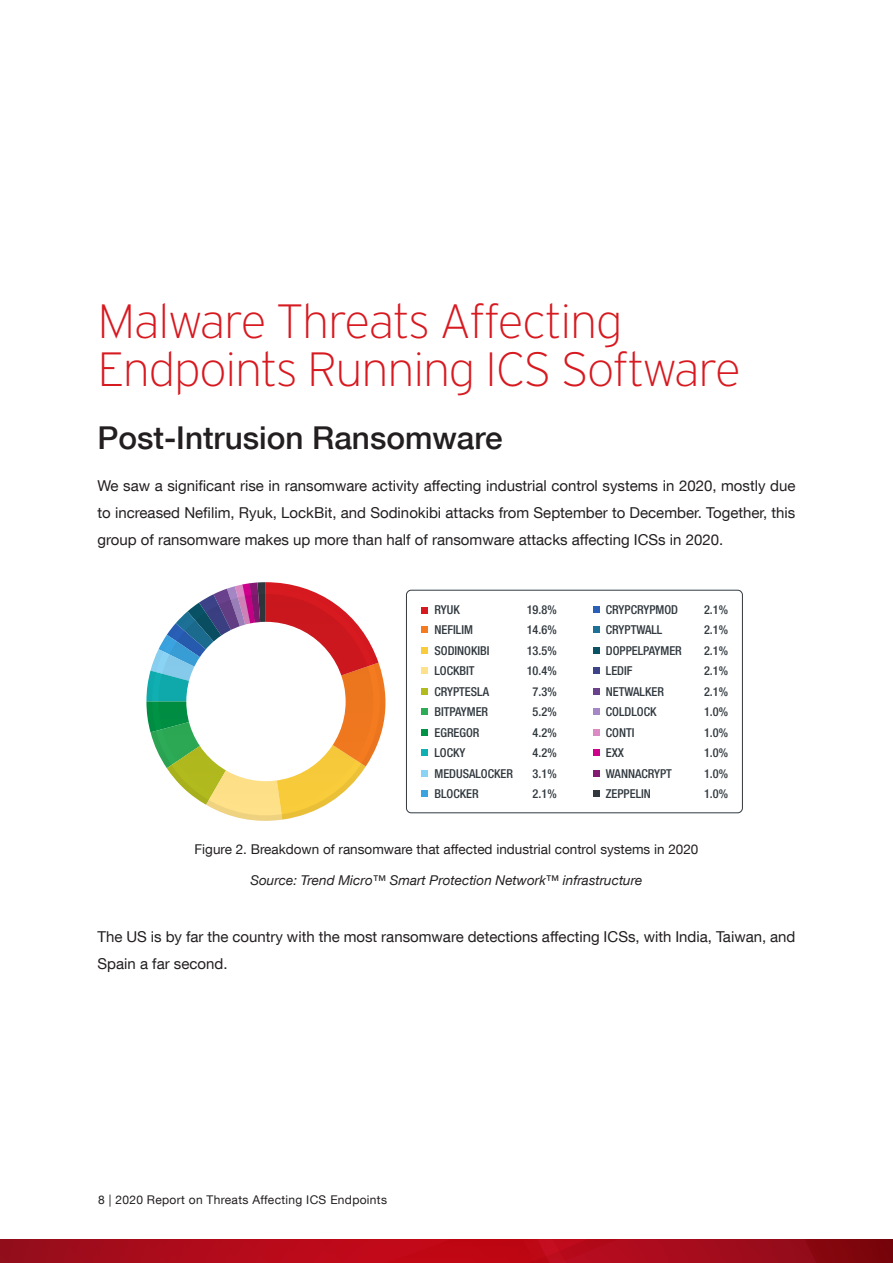
<style>
.page{position:relative;width:893px;height:1263px;background:#fff}
.page>*{position:absolute;margin:0;border:0;box-sizing:border-box;transform-origin:0 0}
.t1{font:200 48px/48px "Interstate";letter-spacing:-.025em;color:#d71920}
.t2{font:500 31.5px "Helvetica Neue LT Com";color:#231f20}
.t3{font:15px/27px "Helvetica Neue LT Com";color:#231f20;text-align:justify}
.t4{font:13.5px "Helvetica Neue LT Com";color:#231f20}
.t5{font:italic 13.5px "Helvetica Neue LT Com";color:#231f20}
.t6{font:500 condensed 12.3px/20.5px "Helvetica Neue LT Com";color:#31393f}
.t7{font:12px "Helvetica Neue LT Com";letter-spacing:.025em;color:#231f20}
</style>
<div class="page">
<svg style="left:0;top:1239px;width:893px;height:24px;background:#aa0a18"></svg>
<svg style="left:146px;top:582px;width:239px;height:239px"></svg>
<svg style="left:158px;top:594px;width:215px;height:215px;background:#a78253"></svg>
<div style="left:186px;top:622px;width:160px;height:159px;background:#fff;border-radius:50%"></div>
<div style="left:406px;top:590px;width:337px;height:223px;border:1px solid #31393f;border-radius:5px"></div>
<div style="left:421px;top:607px;width:7px;height:6px;background:#d71920"></div>
<div style="left:421px;top:626px;width:7px;height:7px;background:#f57b20"></div>
<div style="left:421px;top:647px;width:7px;height:7px;background:#f9cc3b"></div>
<div style="left:421px;top:667px;width:7px;height:7px;background:#ffe189"></div>
<div style="left:421px;top:688px;width:7px;height:7px;background:#b2bb1e"></div>
<div style="left:421px;top:708px;width:7px;height:7px;background:#2dab56"></div>
<div style="left:421px;top:729px;width:7px;height:7px;background:#009245"></div>
<div style="left:421px;top:749px;width:7px;height:7px;background:#10afb2"></div>
<div style="left:421px;top:770px;width:7px;height:7px;background:#8bd3f5"></div>
<div style="left:421px;top:790px;width:7px;height:7px;background:#3ba4e0"></div>
<div style="left:593px;top:606px;width:7px;height:7px;background:#295fb7"></div>
<div style="left:593px;top:626px;width:7px;height:7px;background:#1d7196"></div>
<div style="left:593px;top:647px;width:7px;height:7px;background:#095266"></div>
<div style="left:593px;top:667px;width:7px;height:7px;background:#3d4389"></div>
<div style="left:593px;top:688px;width:7px;height:7px;background:#69418c"></div>
<div style="left:593px;top:708px;width:7px;height:7px;background:#a487c4"></div>
<div style="left:593px;top:729px;width:7px;height:7px;background:#db8ac4"></div>
<div style="left:593px;top:749px;width:7px;height:7px;background:#ce008c"></div>
<div style="left:593px;top:770px;width:7px;height:7px;background:#831b73"></div>
<div style="left:593px;top:790px;width:7px;height:7px;background:#31393f"></div>
<h1 class="t1" style="left:98px;top:297px;width:645px">Malware Threats Affecting<br>Endpoints Running ICS Software</h1>
<h2 class="t2" style="left:98px;top:419px;width:406px">Post-Intrusion Ransomware</h2>
<p class="t3" style="left:98px;top:472px;width:699px">We saw a significant rise in ransomware activity affecting industrial control systems in 2020, mostly due to increased Nefilim, Ryuk, LockBit, and Sodinokibi attacks from September to December. Together, this group of ransomware makes up more than half of ransomware attacks affecting ICSs in 2020.</p>
<p class="t6" style="left:434px;top:599px;width:80px">RYUK<br>NEFILIM<br>SODINOKIBI<br>LOCKBIT<br>CRYPTESLA<br>BITPAYMER<br>EGREGOR<br>LOCKY<br>MEDUSALOCKER<br>BLOCKER</p>
<p class="t6" style="left:527px;top:599px;width:31px;text-align:center">19.8%<br>14.6%<br>13.5%<br>10.4%<br>7.3%<br>5.2%<br>4.2%<br>4.2%<br>3.1%<br>2.1%</p>
<p class="t6" style="left:606px;top:599px;width:78px">CRYPCRYPMOD<br>CRYPTWALL<br>DOPPELPAYMER<br>LEDIF<br>NETWALKER<br>COLDLOCK<br>CONTI<br>EXX<br>WANNACRYPT<br>ZEPPELIN</p>
<p class="t6" style="left:704px;top:599px;width:26px;text-align:justify">2.1% 2.1% 2.1% 2.1% 2.1% 1.0% 1.0% 1.0% 1.0% 1.0%</p>
<p class="t4" style="left:195px;top:841px;width:505px">Figure 2. Breakdown of ransomware that affected industrial control systems in 2020</p>
<p class="t5" style="left:250px;top:872px;width:394px">Source: Trend Micro™ Smart Protection Network™ infrastructure</p>
<p class="t3" style="left:98px;top:923px;width:699px">The US is by far the country with the most ransomware detections affecting ICSs, with India, Taiwan, and<br>Spain a far second.</p>
<p class="t7" style="left:98px;top:1192px;width:290px">8 | 2020 Report on Threats Affecting ICS Endpoints</p>
</div>
